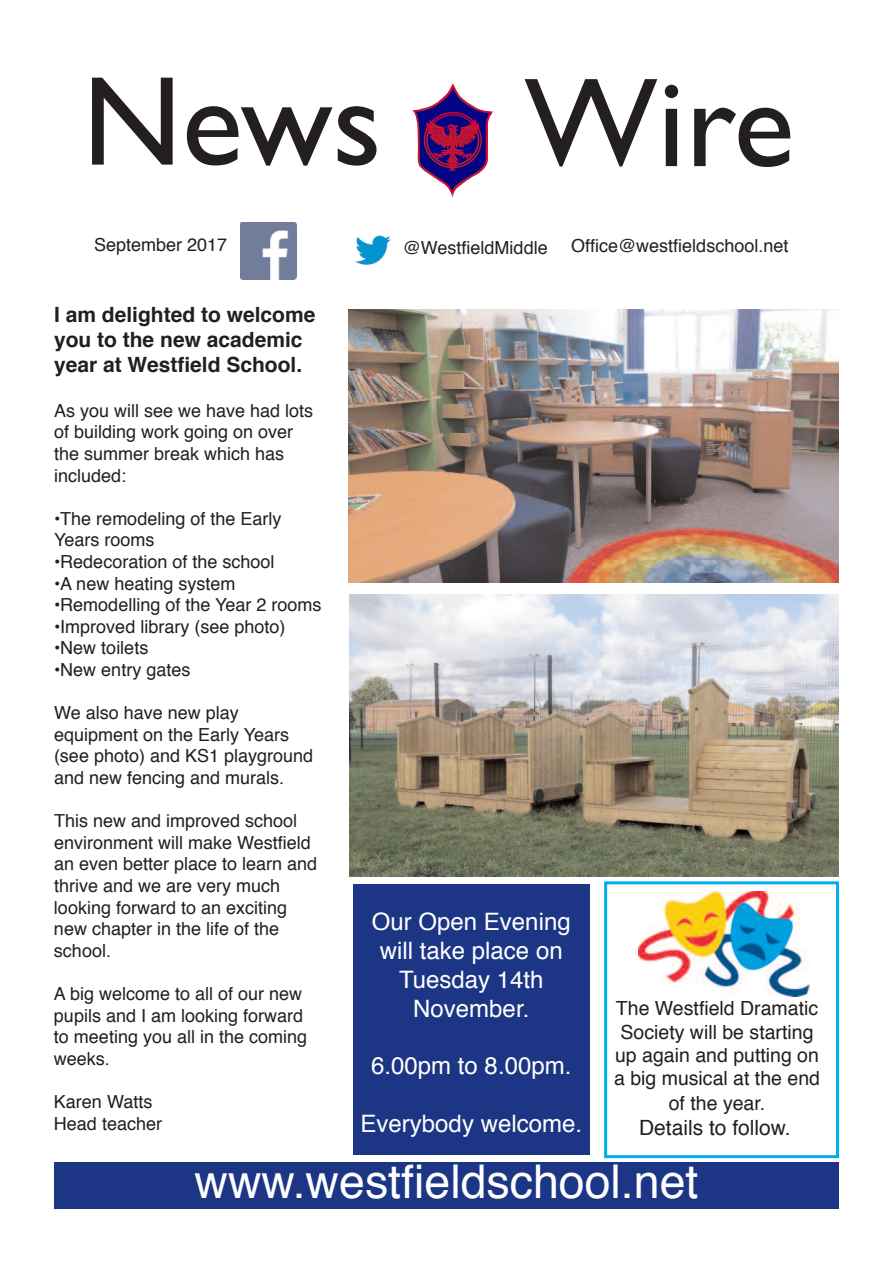
<style>
.page{position:relative;width:893px;height:1263px;background:#fff}
.page>*{position:absolute;margin:0;border:0;box-sizing:border-box;transform-origin:0 0}
.t1{font:127.5px "Gill Sans";color:#231f20}
.t2{font:46.5px "Helvetica";color:#fff}
.t3{font:24px/28.8px "Helvetica";color:#fff;text-align:center}
.t4{font:700 21px/25.2px "Helvetica";color:#231f20}
.t5{font:21px "Helvetica";color:#231f20}
.t6{font:19.5px/23.7px "Helvetica";color:#231f20;text-align:center}
.t7{font:18px/21.6px "Helvetica";color:#231f20}
</style>
<div class="page">
<svg style="left:412px;top:83px;width:81px;height:115px"></svg>
<img style="left:355px;top:235px;width:36px;height:30px">
<div style="left:54px;top:1163px;width:785px;height:46px;background:#1c3685"></div>
<svg style="left:240px;top:223px;width:1px;height:56px"></svg>
<img style="left:241px;top:223px;width:56px;height:56px">
<img style="left:348px;top:309px;width:491px;height:273px">
<img style="left:349px;top:594px;width:490px;height:282px">
<img style="left:638px;top:891px;width:171px;height:105px">
<div style="left:604px;top:881px;width:235px;height:277px;border:3px solid #00aeef"></div>
<div style="left:353px;top:884px;width:236px;height:270px;background:#1c3685"></div>
<h1 class="t1" style="left:82px;top:48px;width:714px">News Wire</h1>
<p class="t7" style="left:94px;top:236px;width:135px">September 2017</p>
<p class="t7" style="left:403px;top:238px;width:146px">@WestfieldMiddle</p>
<p class="t7" style="left:571px;top:236px;width:219px">Office@westfieldschool.net</p>
<p class="t4" style="left:54px;top:303px;width:263px">I am delighted to welcome you to the new academic year at Westfield School.</p>
<p class="t7" style="left:54px;top:401px;width:261px">As you will see we have had lots of building work going on over the summer break which has included:</p>
<p class="t7" style="left:54px;top:509px;width:229px">•The remodeling of the Early<br>Years rooms</p>
<p class="t7" style="left:54px;top:552px;width:222px">•Redecoration of the school</p>
<p class="t7" style="left:54px;top:574px;width:183px">•A new heating system</p>
<p class="t7" style="left:54px;top:595px;width:269px">•Remodelling of the Year 2 rooms</p>
<p class="t7" style="left:54px;top:617px;width:233px">•Improved library (see photo)</p>
<p class="t7" style="left:54px;top:639px;width:96px">•New toilets</p>
<p class="t7" style="left:54px;top:660px;width:138px">•New entry gates</p>
<p class="t7" style="left:54px;top:703px;width:261px">We also have new play equipment on the Early Years (see photo) and KS1 playground and new fencing and murals.</p>
<p class="t7" style="left:54px;top:811px;width:265px">This new and improved school environment will make Westfield an even better place to learn and thrive and we are very much looking forward to an exciting new chapter in the life of the school.</p>
<p class="t7" style="left:54px;top:984px;width:255px">A big welcome to all of our new pupils and I am looking forward to meeting you all in the coming weeks.</p>
<p class="t7" style="left:54px;top:1092px;width:110px">Karen Watts<br>Head teacher</p>
<h3 class="t3" style="left:372px;top:909px;width:200px">Our Open Evening will take place on<br>Tuesday 14th<br>November.</h3>
<h3 class="t3" style="left:371px;top:1053px;width:202px">6.00pm to 8.00pm.</h3>
<h3 class="t3" style="left:361px;top:1111px;width:223px">Everybody welcome.</h3>
<p class="t6" style="left:614px;top:998px;width:207px">The Westfield Dramatic<br>Society will be starting up again and putting on a big musical at the end of the year.</p>
<p class="t5" style="left:639px;top:1119px;width:153px">Details to follow.</p>
<h2 class="t2" style="left:194px;top:1162px;width:506px">www.westfieldschool.net</h2>
</div>
